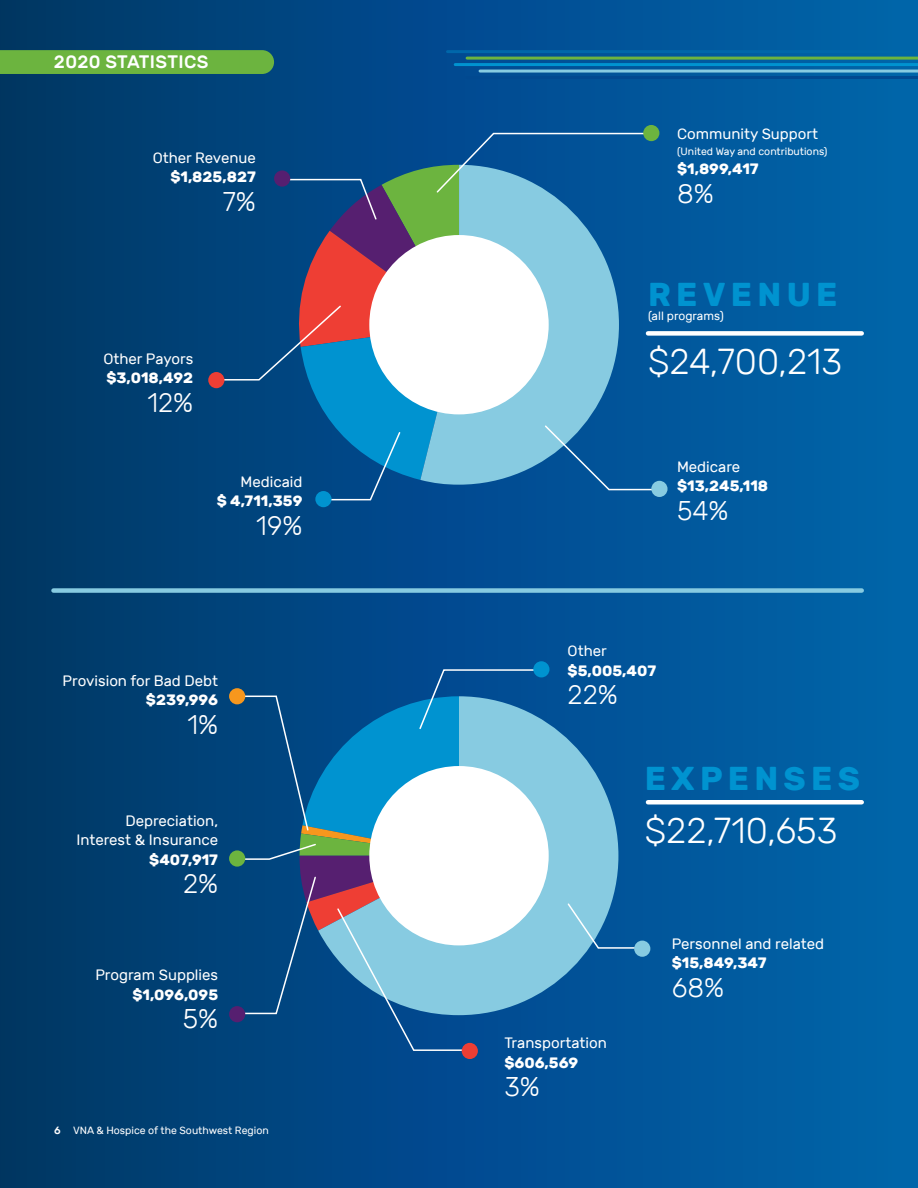
<style>
.page{position:relative;width:918px;height:1188px;background:#fff}
.page>*{position:absolute;margin:0;border:0;box-sizing:border-box;transform-origin:0 0}
.t1{font:300 36px "Rubik";color:#fff}
.t2{font:700 33px "Rubik";letter-spacing:.16em;color:#0093d0}
.t3{font:300 27px "Rubik";color:#fff}
.t4{font:500 18px "Rubik";letter-spacing:.02em;color:#fff}
.t5{font:15px/19.5px "Rubik";color:#fff;text-align:right}
.t6{font:700 15px "Rubik";color:#fff}
.t7{font:12px "Rubik";color:#fff}
.t8{font:10.5px "Rubik";color:#fff}
.s1{font-weight:700}
.s2{font-weight:500}
</style>
<div class="page">
<div style="left:0;top:0;width:918px;height:1188px;background:linear-gradient(to right,#003668,#0164af)"></div>
<div style="left:0;top:50px;width:274px;height:24px;background:#6cb43f"></div>
<svg style="left:537px;top:696px;width:81px;height:319px;background:#519ac3"></svg>
<div style="left:369px;top:766px;width:180px;height:179px;background:#fff;border-radius:50%"></div>
<hr style="left:448px;top:50px;width:470px;height:3px;background:#0067aa">
<hr style="left:467px;top:57px;width:451px;height:3px;background:#6cb43f">
<hr style="left:455px;top:63px;width:463px;height:3px;background:#0093d0">
<hr style="left:480px;top:70px;width:438px;height:3px;background:#87cbe1">
<hr style="left:467px;top:76px;width:451px;height:3px;background:#014990">
<svg style="left:566px;top:902px;width:70px;height:47px;background:#4c95c0"></svg>
<div style="left:634px;top:941px;width:16px;height:16px;background:#87cbe1;border-radius:50%"></div>
<div style="left:533px;top:661px;width:17px;height:16px;background:#0093d0;border-radius:50%"></div>
<div style="left:462px;top:1043px;width:16px;height:16px;background:#ee3e34;border-radius:50%"></div>
<div style="left:315px;top:491px;width:17px;height:16px;background:#0093d0;border-radius:50%"></div>
<div style="left:208px;top:372px;width:16px;height:16px;background:#ee3e34;border-radius:50%"></div>
<div style="left:651px;top:481px;width:17px;height:16px;background:#87cbe1;border-radius:50%"></div>
<div style="left:643px;top:125px;width:16px;height:16px;background:#6cb43f;border-radius:50%"></div>
<svg style="left:223px;top:132px;width:437px;height:369px"></svg>
<div style="left:274px;top:170px;width:16px;height:17px;background:#561f70;border-radius:50%"></div>
<div style="left:53px;top:588px;width:809px;height:5px;background:#87cbe1"></div>
<div style="left:648px;top:800px;width:214px;height:5px;background:#fff"></div>
<div style="left:648px;top:331px;width:214px;height:5px;background:#fff"></div>
<div style="left:229px;top:1006px;width:16px;height:16px;background:#561f70;border-radius:50%"></div>
<svg style="left:236px;top:669px;width:301px;height:383px"></svg>
<div style="left:229px;top:850px;width:16px;height:17px;background:#6cb43f;border-radius:50%"></div>
<div style="left:229px;top:688px;width:16px;height:16px;background:#f7971d;border-radius:50%"></div>
<p class="t4" style="left:54px;top:52px;width:156px">2020 STATISTICS</p>
<p class="t5" style="left:153px;top:148px;width:105px">Other Revenue <span class="s1">$1,825,827</span></p>
<p class="t3" style="left:223px;top:186px;width:35px">7%</p>
<p class="t5" style="left:103px;top:349px;width:91px">Other Payors</p>
<p class="t6" style="left:106px;top:369px;width:88px">$3,018,492</p>
<p class="t3" style="left:147px;top:387px;width:47px">12%</p>
<p class="t5" style="left:241px;top:472px;width:63px">Medicaid</p>
<p class="t6" style="left:217px;top:492px;width:87px">$ 4,711,359</p>
<p class="t3" style="left:256px;top:510px;width:48px">19%</p>
<p class="t5" style="left:63px;top:671px;width:157px">Provision for Bad Debt</p>
<p class="t6" style="left:146px;top:691px;width:74px">$239,996</p>
<p class="t3" style="left:187px;top:709px;width:32px">1%</p>
<p class="t5" style="left:125px;top:811px;width:94px">Depreciation,</p>
<p class="t5" style="left:76px;top:830px;width:143px">Interest &amp; Insurance</p>
<p class="t6" style="left:149px;top:851px;width:70px">$407,917</p>
<p class="t3" style="left:183px;top:869px;width:37px">2%</p>
<p class="t5" style="left:95px;top:966px;width:124px">Program Supplies</p>
<p class="t6" style="left:132px;top:986px;width:87px">$1,096,095</p>
<p class="t3" style="left:183px;top:1004px;width:37px">5%</p>
<p class="t8" style="left:54px;top:1124px;width:216px"><span class="s2">6</span> VNA &amp; Hospice of the Southwest Region</p>
<p class="t5" style="left:677px;top:124px;width:143px">Community Support</p>
<p class="t8" style="left:677px;top:145px;width:152px">(United Way and contributions)</p>
<p class="t6" style="left:677px;top:160px;width:83px">$1,899,417</p>
<p class="t3" style="left:677px;top:178px;width:38px">8%</p>
<p class="t2" style="left:648px;top:275px;width:191px">REVENUE</p>
<p class="t7" style="left:648px;top:309px;width:77px">(all programs)</p>
<p class="t1" style="left:648px;top:342px;width:196px">$24,700,213</p>
<p class="t5" style="left:677px;top:457px;width:65px">Medicare</p>
<p class="t6" style="left:677px;top:477px;width:93px">$13,245,118</p>
<p class="t3" style="left:677px;top:495px;width:53px">54%</p>
<p class="t5" style="left:568px;top:642px;width:41px">Other</p>
<p class="t6" style="left:568px;top:662px;width:90px">$5,005,407</p>
<p class="t3" style="left:568px;top:680px;width:52px">22%</p>
<p class="t2" style="left:645px;top:759px;width:217px">EXPENSES</p>
<p class="t1" style="left:645px;top:811px;width:194px">$22,710,653</p>
<p class="t5" style="left:504px;top:1034px;width:104px">Transportation</p>
<p class="t6" style="left:504px;top:1054px;width:76px">$606,569</p>
<p class="t3" style="left:504px;top:1072px;width:37px">3%</p>
<p class="t5" style="left:672px;top:934px;width:154px">Personnel and related</p>
<p class="t6" style="left:672px;top:954px;width:96px">$15,849,347</p>
<p class="t3" style="left:672px;top:972px;width:54px">68%</p>
</div>
